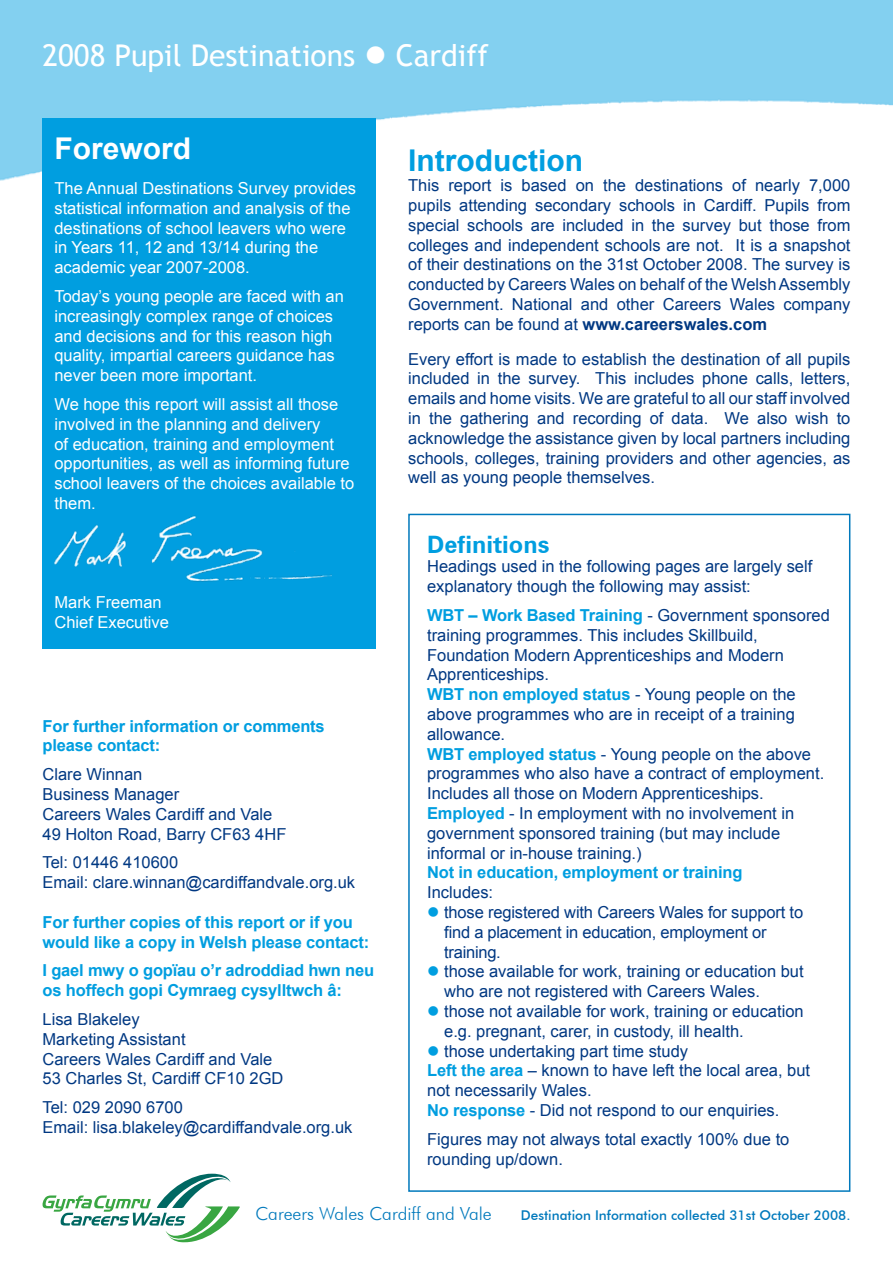
<style>
.page{position:relative;width:893px;height:1263px;background:#fff}
.page>*{position:absolute;margin:0;border:0;box-sizing:border-box;transform-origin:0 0}
.t1{font:30px "Trebuchet MS";color:#fff}
.t2{font:700 30px "Arial";color:#009ee0}
.t3{font:700 30px "Arial";color:#fff}
.t4{font:700 24px "Zurich BT";color:#009ee0}
.t5{font:300 18px "Futura BT";color:#0079bc}
.t6{font:16.5px/19.8px "Arial";color:#003882}
.t7{font:16.5px/19.8px "Arial";color:#fff}
.t8{font:700 16.5px/19.8px "Arial";letter-spacing:-.01em;color:#009ee0}
.t9{font:500 13.5px "Futura BT";color:#0079bc}
.s1{font-weight:700}
.s2{font-weight:700;color:#009ee0}
.s3{color:#009ee0}
</style>
<div class="page">
<img style="left:0;top:0;width:893px;height:1243px">
<svg style="left:43px;top:1174px;width:197px;height:68px"></svg>
<div style="left:408px;top:514px;width:442px;height:678px;border:2px solid #0079bc"></div>
<div style="left:43px;top:118px;width:333px;height:531px;background:#009ee0"></div>
<img style="left:36px;top:507px;width:296px;height:83px">
<svg style="left:439px;top:918px;width:17px;height:1px"></svg>
<svg style="left:439px;top:977px;width:17px;height:1px"></svg>
<svg style="left:439px;top:1017px;width:17px;height:1px"></svg>
<svg style="left:439px;top:1056px;width:17px;height:1px"></svg>
<h1 class="t1" style="left:43px;top:37px;width:448px">2008 Pupil Destinations ● Cardiff</h1>
<h1 class="t3" style="left:54px;top:129px;width:138px">Foreword</h1>
<p class="t7" style="left:54px;top:178px;width:303px">The Annual Destinations Survey provides statistical information and analysis of the destinations of school leavers who were in Years 11, 12 and 13/14 during the academic year 2007-2008.</p>
<p class="t7" style="left:54px;top:286px;width:291px">Today’s young people are faced with an increasingly complex range of choices and decisions and for this reason high quality, impartial careers guidance has never been more important.</p>
<p class="t7" style="left:54px;top:394px;width:301px">We hope this report will assist all those involved in the planning and delivery<br>of education, training and employment opportunities, as well as informing future school leavers of the choices available to them.</p>
<p class="t7" style="left:54px;top:592px;width:116px">Mark Freeman<br>Chief Executive</p>
<p class="t8" style="left:43px;top:716px;width:284px">For further information or comments please contact:</p>
<p class="t6" style="left:43px;top:765px;width:245px">Clare Winnan<br>Business Manager<br>Careers Wales Cardiff and Vale<br>49 Holton Road, Barry CF63 4HF</p>
<p class="t6" style="left:43px;top:853px;width:314px">Tel: 01446 410600<br>Email: clare.winnan@cardiffandvale.org.uk</p>
<p class="t8" style="left:43px;top:912px;width:328px">For further copies of this report or if you would like a copy in Welsh please contact:</p>
<p class="t8" style="left:43px;top:961px;width:333px">I gael mwy o gopïau o’r adroddiad hwn neu os hoffech gopi Cymraeg cysylltwch â:</p>
<p class="t6" style="left:43px;top:1009px;width:242px">Lisa Blakeley<br>Marketing Assistant<br>Careers Wales Cardiff and Vale<br>53 Charles St, Cardiff CF10 2GD</p>
<p class="t6" style="left:43px;top:1097px;width:311px">Tel: 029 2090 6700<br>Email: lisa.blakeley@cardiffandvale.org.uk</p>
<h1 class="t2" style="left:408px;top:141px;width:176px">Introduction</h1>
<p class="t6" style="left:408px;top:176px;width:444px;text-align:justify">This report is based on the destinations of nearly 7,000 pupils attending secondary schools in Cardiff. Pupils from special schools are included in the survey but those from colleges and independent schools are not. It is a snapshot of their destinations on the 31st October 2008. The survey is conducted by Careers Wales on behalf of the Welsh Assembly Government. National and other Careers Wales company reports can be found at <span class="s1">www.careerswales.com</span></p>
<p class="t6" style="left:408px;top:349px;width:444px;text-align:justify">Every effort is made to establish the destination of all pupils included in the survey. This includes phone calls, letters, emails and home visits. We are grateful to all our staff involved in the gathering and recording of data. We also wish to acknowledge the assistance given by local partners including schools, colleges, training providers and other agencies, as well as young people themselves.</p>
<h2 class="t4" style="left:427px;top:529px;width:124px">Definitions</h2>
<p class="t6" style="left:427px;top:557px;width:387px">Headings used in the following pages are largely self explanatory though the following may assist:</p>
<p class="t6" style="left:427px;top:605px;width:404px"><span class="s2">WBT – Work Based Training</span> - Government sponsored training programmes. This includes Skillbuild, Foundation Modern Apprenticeships and Modern Apprenticeships.<br><span class="s2">WBT non employed status</span> - Young people on the above programmes who are in receipt of a training allowance.<br><span class="s2">WBT employed status</span> - Young people on the above programmes who also have a contract of employment.<br>Includes all those on Modern Apprenticeships.<br><span class="s2">Employed</span> - In employment with no involvement in government sponsored training (but may include informal or in-house training.)</p>
<p class="t8" style="left:427px;top:863px;width:317px">Not in education, employment or training</p>
<p class="t6" style="left:427px;top:883px;width:68px">Includes:</p>
<p class="t6" style="left:444px;top:902px;width:361px;text-indent:-17px"><span class="s3">●</span> those registered with Careers Wales for support to find a placement in education, employment or training.</p>
<p class="t6" style="left:444px;top:962px;width:361px;text-indent:-17px"><span class="s3">●</span> those available for work, training or education but who are not registered with Careers Wales.</p>
<p class="t6" style="left:444px;top:1001px;width:361px;text-indent:-17px"><span class="s3">●</span> those not available for work, training or education e.g. pregnant, carer, in custody, ill health.</p>
<p class="t6" style="left:427px;top:1041px;width:385px"><span class="s3">●</span> those undertaking part time study<br><span class="s2">Left the area</span> – known to have left the local area, but not necessarily Wales.<br><span class="s2">No response</span> - Did not respond to our enquiries.</p>
<p class="t6" style="left:427px;top:1129px;width:364px">Figures may not always total exactly 100% due to rounding up/down.</p>
<p class="t5" style="left:255px;top:1203px;width:238px">Careers Wales Cardiff and Vale</p>
<p class="t9" style="left:521px;top:1207px;width:331px">Destination Information collected 31st October 2008.</p>
</div>
